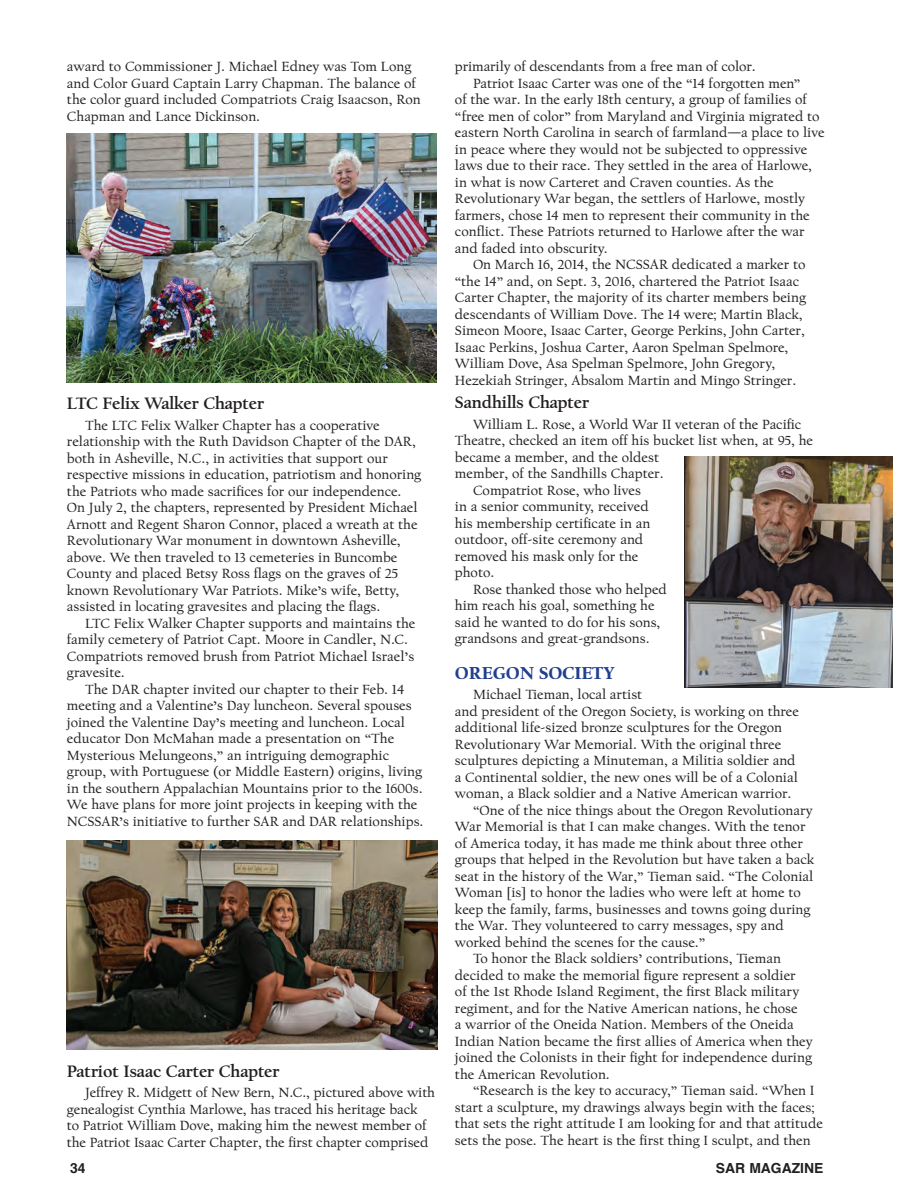
<style>
.page{position:relative;width:905px;height:1202px;background:#fff}
.page>*{position:absolute;margin:0;border:0;box-sizing:border-box;transform-origin:0 0}
.t1{font:900 18px "Californian FB Text";letter-spacing:-.005em;color:#213f8f}
.t2{font:700 17.25px "Californian FB Text";letter-spacing:-.005em;color:#231f20}
.t3{font:13.8px/16.5px "Californian FB Text";color:#231f20}
.t4{font:700 13.8px "Helvetica";color:#231f20}
</style>
<div class="page">
<img style="left:66px;top:840px;width:371px;height:209px">
<img style="left:67px;top:133px;width:370px;height:249px">
<img style="left:685px;top:457px;width:207px;height:231px">
<p class="t3" style="left:67px;top:59px;width:355px">award to Commissioner J. Michael Edney was Tom Long and Color Guard Captain Larry Chapman. The balance of the color guard included Compatriots Craig Isaacson, Ron Chapman and Lance Dickinson.</p>
<p class="t2" style="left:67px;top:394px;width:199px">LTC Felix Walker Chapter</p>
<p class="t3" style="left:67px;top:417px;width:356px;text-indent:18px">The LTC Felix Walker Chapter has a cooperative relationship with the Ruth Davidson Chapter of the DAR, both in Asheville, N.C., in activities that support our respective missions in education, patriotism and honoring the Patriots who made sacrifices for our independence.<br>On July 2, the chapters, represented by President Michael Arnott and Regent Sharon Connor, placed a wreath at the Revolutionary War monument in downtown Asheville, above. We then traveled to 13 cemeteries in Buncombe County and placed Betsy Ross flags on the graves of 25 known Revolutionary War Patriots. Mike’s wife, Betty, assisted in locating gravesites and placing the flags.</p>
<p class="t3" style="left:67px;top:615px;width:350px;text-indent:18px">LTC Felix Walker Chapter supports and maintains the family cemetery of Patriot Capt. Moore in Candler, N.C.<br>Compatriots removed brush from Patriot Michael Israel’s gravesite.</p>
<p class="t3" style="left:67px;top:681px;width:358px;text-indent:18px">The DAR chapter invited our chapter to their Feb. 14 meeting and a Valentine’s Day luncheon. Several spouses joined the Valentine Day’s meeting and luncheon. Local educator Don McMahan made a presentation on “The Mysterious Melungeons,” an intriguing demographic group, with Portuguese (or Middle Eastern) origins, living in the southern Appalachian Mountains prior to the 1600s.<br>We have plans for more joint projects in keeping with the NCSSAR’s initiative to further SAR and DAR relationships.</p>
<p class="t2" style="left:67px;top:1061px;width:214px">Patriot Isaac Carter Chapter</p>
<p class="t3" style="left:67px;top:1084px;width:369px;text-indent:18px">Jeffrey R. Midgett of New Bern, N.C., pictured above with genealogist Cynthia Marlowe, has traced his heritage back<br>to Patriot William Dove, making him the newest member of the Patriot Isaac Carter Chapter, the first chapter comprised</p>
<p class="t3" style="left:455px;top:59px;width:302px">primarily of descendants from a free man of color.</p>
<p class="t3" style="left:473px;top:75px;width:329px">Patriot Isaac Carter was one of the “14 forgotten men”</p>
<p class="t3" style="left:455px;top:92px;width:353px">of the war. In the early 18th century, a group of families of</p>
<p class="t3" style="left:455px;top:108px;width:366px">“free men of color” from Maryland and Virginia migrated to</p>
<p class="t3" style="left:455px;top:125px;width:371px">eastern North Carolina in search of farmland—a place to live</p>
<p class="t3" style="left:455px;top:141px;width:354px">in peace where they would not be subjected to oppressive</p>
<p class="t3" style="left:455px;top:158px;width:359px">laws due to their race. They settled in the area of Harlowe,</p>
<p class="t3" style="left:455px;top:174px;width:320px">in what is now Carteret and Craven counties. As the</p>
<p class="t3" style="left:455px;top:191px;width:351px">Revolutionary War began, the settlers of Harlowe, mostly</p>
<p class="t3" style="left:455px;top:207px;width:356px">farmers, chose 14 men to represent their community in the</p>
<p class="t3" style="left:455px;top:224px;width:351px">conflict. These Patriots returned to Harlowe after the war</p>
<p class="t3" style="left:455px;top:240px;width:154px">and faded into obscurity.</p>
<p class="t3" style="left:473px;top:257px;width:334px">On March 16, 2014, the NCSSAR dedicated a marker to</p>
<p class="t3" style="left:455px;top:273px;width:346px">“the 14” and, on Sept. 3, 2016, chartered the Patriot Isaac</p>
<p class="t3" style="left:455px;top:290px;width:352px">Carter Chapter, the majority of its charter members being</p>
<p class="t3" style="left:455px;top:306px;width:349px">descendants of William Dove. The 14 were; Martin Black,</p>
<p class="t3" style="left:455px;top:323px;width:351px">Simeon Moore, Isaac Carter, George Perkins, John Carter,</p>
<p class="t3" style="left:455px;top:339px;width:335px">Isaac Perkins, Joshua Carter, Aaron Spelman Spelmore,</p>
<p class="t3" style="left:455px;top:356px;width:322px">William Dove, Asa Spelman Spelmore, John Gregory,</p>
<p class="t3" style="left:455px;top:372px;width:343px">Hezekiah Stringer, Absalom Martin and Mingo Stringer.</p>
<p class="t2" style="left:455px;top:393px;width:136px">Sandhills Chapter</p>
<p class="t3" style="left:473px;top:416px;width:330px">William L. Rose, a World War II veteran of the Pacific</p>
<p class="t3" style="left:455px;top:433px;width:359px">Theatre, checked an item off his bucket list when, at 95, he</p>
<p class="t3" style="left:455px;top:449px;width:205px">became a member, and the oldest</p>
<p class="t3" style="left:455px;top:466px;width:210px">member, of the Sandhills Chapter.</p>
<p class="t3" style="left:473px;top:482px;width:169px">Compatriot Rose, who lives</p>
<p class="t3" style="left:455px;top:499px;width:195px">in a senior community, received</p>
<p class="t3" style="left:455px;top:515px;width:197px">his membership certificate in an</p>
<p class="t3" style="left:455px;top:532px;width:190px">outdoor, off-site ceremony and</p>
<p class="t3" style="left:455px;top:548px;width:185px">removed his mask only for the</p>
<p class="t3" style="left:455px;top:565px;width:41px">photo.</p>
<p class="t3" style="left:473px;top:581px;width:195px">Rose thanked those who helped</p>
<p class="t3" style="left:455px;top:598px;width:201px">him reach his goal, something he</p>
<p class="t3" style="left:455px;top:614px;width:207px">said he wanted to do for his sons,</p>
<p class="t3" style="left:455px;top:631px;width:196px">grandsons and great-grandsons.</p>
<h1 class="t1" style="left:455px;top:662px;width:161px">OREGON SOCIETY</h1>
<p class="t3" style="left:473px;top:687px;width:171px">Michael Tieman, local artist</p>
<p class="t3" style="left:455px;top:703px;width:345px">and president of the Oregon Society, is working on three</p>
<p class="t3" style="left:455px;top:720px;width:328px">additional life-sized bronze sculptures for the Oregon</p>
<p class="t3" style="left:455px;top:736px;width:328px">Revolutionary War Memorial. With the original three</p>
<p class="t3" style="left:455px;top:753px;width:342px">sculptures depicting a Minuteman, a Militia soldier and</p>
<p class="t3" style="left:455px;top:769px;width:344px">a Continental soldier, the new ones will be of a Colonial</p>
<p class="t3" style="left:455px;top:786px;width:338px">woman, a Black soldier and a Native American warrior.</p>
<p class="t3" style="left:473px;top:802px;width:341px">“One of the nice things about the Oregon Revolutionary</p>
<p class="t3" style="left:455px;top:819px;width:352px">War Memorial is that I can make changes. With the tenor</p>
<p class="t3" style="left:455px;top:835px;width:349px">of America today, it has made me think about three other</p>
<p class="t3" style="left:455px;top:852px;width:361px">groups that helped in the Revolution but have taken a back</p>
<p class="t3" style="left:455px;top:868px;width:360px">seat in the history of the War,” Tieman said. “The Colonial</p>
<p class="t3" style="left:455px;top:885px;width:347px">Woman [is] to honor the ladies who were left at home to</p>
<p class="t3" style="left:455px;top:901px;width:357px">keep the family, farms, businesses and towns going during</p>
<p class="t3" style="left:455px;top:918px;width:330px">the War. They volunteered to carry messages, spy and</p>
<p class="t3" style="left:455px;top:934px;width:252px">worked behind the scenes for the cause.”</p>
<p class="t3" style="left:473px;top:951px;width:309px">To honor the Black soldiers’ contributions, Tieman</p>
<p class="t3" style="left:455px;top:967px;width:342px">decided to make the memorial figure represent a soldier</p>
<p class="t3" style="left:455px;top:984px;width:346px">of the 1st Rhode Island Regiment, the first Black military</p>
<p class="t3" style="left:455px;top:1000px;width:344px">regiment, and for the Native American nations, he chose</p>
<p class="t3" style="left:455px;top:1017px;width:340px">a warrior of the Oneida Nation. Members of the Oneida</p>
<p class="t3" style="left:455px;top:1033px;width:359px">Indian Nation became the first allies of America when they</p>
<p class="t3" style="left:455px;top:1050px;width:358px">joined the Colonists in their fight for independence during</p>
<p class="t3" style="left:455px;top:1066px;width:156px">the American Revolution.</p>
<p class="t3" style="left:473px;top:1083px;width:343px">“Research is the key to accuracy,” Tieman said. “When I</p>
<p class="t3" style="left:455px;top:1099px;width:361px">start a sculpture, my drawings always begin with the faces;</p>
<p class="t3" style="left:455px;top:1116px;width:369px">that sets the right attitude I am looking for and that attitude</p>
<p class="t3" style="left:455px;top:1132px;width:357px">sets the pose. The heart is the first thing I sculpt, and then</p>
<p class="t4" style="left:70px;top:1157px;width:17px">34</p>
<p class="t4" style="left:715px;top:1157px;width:109px">SAR MAGAZINE</p>
</div>
